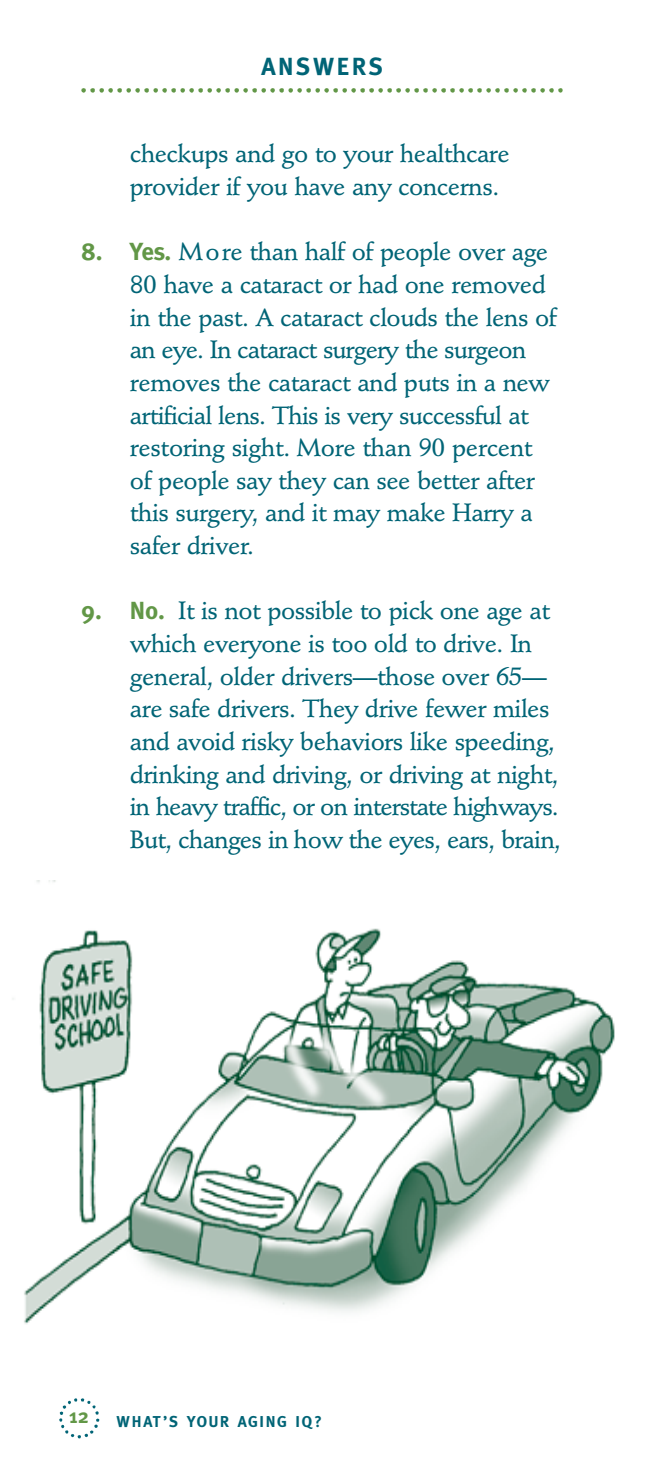
<style>
.page{position:relative;width:648px;height:1479px;background:#fff}
.page>*{position:absolute;margin:0;border:0;box-sizing:border-box;transform-origin:0 0}
.t1{font:500 24.75px/32.6px "Stempel Schneidler";letter-spacing:-.025em;color:#006476}
.t2{font:700 24.75px "Meta";color:#006476}
.t3{font:700 20.25px "Meta";color:#629747}
.t4{font:700 15.75px "Meta";letter-spacing:.11em;color:#006476}
.s1{font-family:"Meta";font-weight:700;color:#629747}
</style>
<div class="page">
<svg style="left:59px;top:1398px;width:40px;height:40px"></svg>
<svg style="left:81px;top:88px;width:482px;height:5px"></svg>
<img style="left:24px;top:880px;width:591px;height:444px">
<p class="t2" style="left:261px;top:56px;width:123px">A N S W E R S</p>
<p class="t1" style="left:130px;top:140px;width:381px">checkups and go to your healthcare p rovider if you have any concerns.</p>
<p class="t1" style="left:130px;top:238px;width:428px;text-indent:-49px"><span class="s1">8. Yes.</span> M o re than half of people over age 80 have a cataract or had one re m o v e d in the past. A cataract clouds the lens o f an eye. In cataract surg e ry the surg e o n removes the cataract and puts in a n e w a rtificial lens. This is very successful a t restoring sight. More than 90 percent of people say they can see better after this surg e ry, and it may make Harry a safer driver.</p>
<p class="t1" style="left:130px;top:597px;width:433px;text-indent:-49px"><span class="s1">9. No.</span> It is not possible to pick one age at which everyone is too old to drive. In general, older drivers—those over 65— a re safe drivers. They drive fewer miles and avoid risky behaviors like speeding, drinking and driving, or driving at night, in heavy traffic, or on interstate highways.<br>But, changes in h o w the eyes, ears, brain,</p>
<p class="t3" style="left:69px;top:1407px;width:21px">12</p>
<p class="t4" style="left:117px;top:1414px;width:207px">W H AT’S YOUR AGING IQ?</p>
</div>
